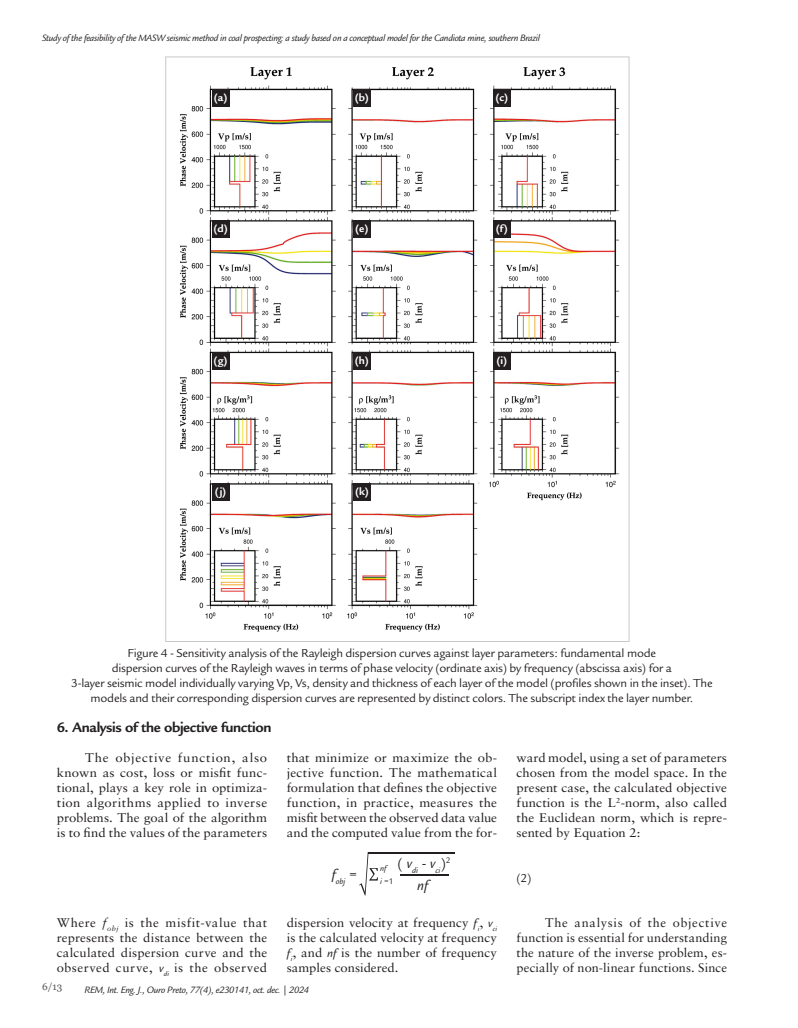
<style>
.page{position:relative;width:798px;height:1028px;background:#fff}
.page>*{position:absolute;margin:0;border:0;box-sizing:border-box;transform-origin:0 0}
.Subtítulo{font:700 15px "Legacy Sans";letter-spacing:-.025em;color:#231f20}
.t1{font:italic 15px "Legacy Sans";color:#231f20}
.Texto_-_EN{font:12.5px/15px "Sabon LT Std";letter-spacing:.005em;color:#231f20;text-align:justify;scale:1.05 1}
.Legenda{font:12.5px "Legacy Sans";letter-spacing:-.02em;color:#231f20}
.Texto_-_EN-2{font:12.5px/15px "Sabon LT Std";letter-spacing:.005em;color:#231f20;text-align:justify;scale:1.04 1}
.Texto_-_EN-3{font:12.5px/15px "Sabon LT Std";letter-spacing:.005em;color:#231f20;text-align:justify}
.legenda_PT{font:700 11.25px "Legacy Sans";color:#fff}
.t2{font:italic 10px "Legacy Sans";letter-spacing:-.025em;color:#231f20}
.t3{font:10px "Georgia";color:#57585a}
.t4{font:italic 8.75px "Legacy Sans";color:#231f20}
.t5{font:8.75px "Legacy Sans";color:#231f20}
.s1{font-style:italic}
.s2{font-family:"Legacy Sans";font-style:italic}
</style>
<div class="page">
<img style="left:180px;top:67px;width:440px;height:565px">
<div style="left:212px;top:89px;width:17px;height:18px;background:#231f20"></div>
<div style="left:493px;top:220px;width:17px;height:18px;background:#231f20"></div>
<div style="left:353px;top:89px;width:17px;height:18px;background:#231f20"></div>
<div style="left:212px;top:352px;width:17px;height:18px;background:#231f20"></div>
<div style="left:212px;top:483px;width:17px;height:18px;background:#231f20"></div>
<div style="left:493px;top:89px;width:17px;height:18px;background:#231f20"></div>
<div style="left:353px;top:220px;width:17px;height:18px;background:#231f20"></div>
<div style="left:212px;top:220px;width:17px;height:18px;background:#231f20"></div>
<div style="left:353px;top:352px;width:17px;height:18px;background:#231f20"></div>
<div style="left:353px;top:483px;width:17px;height:18px;background:#231f20"></div>
<div style="left:493px;top:352px;width:17px;height:18px;background:#231f20"></div>
<svg style="left:359px;top:852px;width:19px;height:43px"></svg>
<hr style="left:399px;top:874px;width:49px;height:1px;background:#231f20">
<hr style="left:368px;top:852px;width:87px;height:1px;background:#231f20">
<p class="t2" style="left:42px;top:32px;width:499px">Study of the feasibility of the MASW seismic method in coal prospecting: a study based on a conceptual model for the Candiota mine, southern Brazil</p>
<p class="legenda_PT" style="left:214px;top:91px;width:15px">(a)</p>
<p class="legenda_PT" style="left:354px;top:91px;width:16px">(b)</p>
<p class="legenda_PT" style="left:495px;top:91px;width:14px">(c)</p>
<p class="legenda_PT" style="left:213px;top:222px;width:16px">(d)</p>
<p class="legenda_PT" style="left:355px;top:222px;width:15px">(e)</p>
<p class="legenda_PT" style="left:495px;top:222px;width:14px">(f)</p>
<p class="legenda_PT" style="left:213px;top:354px;width:16px">(g)</p>
<p class="legenda_PT" style="left:355px;top:354px;width:16px">(h)</p>
<p class="legenda_PT" style="left:496px;top:354px;width:12px">(i)</p>
<p class="legenda_PT" style="left:215px;top:485px;width:13px">(j)</p>
<p class="legenda_PT" style="left:355px;top:485px;width:15px">(k)</p>
<p class="Legenda" style="left:128px;top:646px;width:529px">Figure 4 - Sensitivity analysis of the Rayleigh dispersion curves against layer parameters: fundamental mode</p>
<p class="Legenda" style="left:112px;top:661px;width:561px">dispersion curves of the Rayleigh waves in terms of phase velocity (ordinate axis) by frequency (abscissa axis) for a</p>
<p class="Legenda" style="left:71px;top:676px;width:642px">3-layer seismic model individually varying Vp, Vs, density and thickness of each layer of the model (profiles shown in the inset). The</p>
<p class="Legenda" style="left:91px;top:691px;width:604px">models and their corresponding dispersion curves are represented by distinct colors. The subscript index the layer number.</p>
<p class="Subtítulo" style="left:57px;top:718px;width:216px">6. Analysis of the objective function</p>
<p class="Texto_-_EN" style="left:57px;top:750px;width:202px;text-indent:28px">The objective function, also known as cost, loss or misfit func&shy;tional, plays a key role in optimiza&shy;tion algorithms applied to inverse problems. The goal of the algorithm is to find the values of the parameters</p>
<p class="Texto_-_EN" style="left:286px;top:750px;width:202px">that minimize or maximize the ob&shy;jective function. The mathematical formulation that defines the objective function, in practice, measures the misfit between the observed data value and the computed value from the for-</p>
<p class="Texto_-_EN" style="left:516px;top:750px;width:202px">ward model, using a set of parameters chosen from the model space. In the present case, the calculated objective function is the L<sup>2</sup>-norm, also called the Euclidean norm, which is repre&shy;sented by Equation 2:</p>
<p class="t4" style="left:397px;top:865px;width:55px"><sup>(</sup> <sup>v</sup>di <sup>-</sup> <sup>v</sup>ci<sup>)</sup><sup>2</sup></p>
<p class="t4" style="left:331px;top:876px;width:27px"><sup>f</sup>obj <sup>=</sup></p>
<p class="t4" style="left:380px;top:863px;width:8px">nf</p>
<p class="t5" style="left:380px;top:876px;width:15px"><span class="s1">i</span> =1</p>
<p class="t1" style="left:417px;top:876px;width:12px">nf</p>
<p class="Legenda" style="left:516px;top:871px;width:16px">(2)</p>
<p class="Texto_-_EN-2" style="left:57px;top:915px;width:204px">Where <span class="s1">f</span><sub>obj</sub> is the misfit-value that represents the distance between the calculated dispersion curve and the observed curve, <span class="s2">v</span><sub>di</sub> is the observed</p>
<p class="Texto_-_EN-2" style="left:286px;top:915px;width:204px">dispersion velocity at frequency <span class="s2">f</span><sub>i</sub>, <span class="s2">v</span><sub>ci </sub>is the calculated velocity at frequency <span class="s2">f</span><sub>i</sub>, and <span class="s2">nf</span> is the number of frequency samples considered.</p>
<p class="Texto_-_EN-3" style="left:516px;top:915px;width:212px;text-indent:28px">The analysis of the objective function is essential for understanding the nature of the inverse problem, es&shy;pecially of non-linear functions. Since</p>
<p class="t3" style="left:42px;top:980px;width:22px">6/13</p>
<p class="t2" style="left:84px;top:984px;width:226px">REM, Int. Eng. J., Ouro Preto, 77(4), e230141, oct. dec. | 2024</p>
</div>
